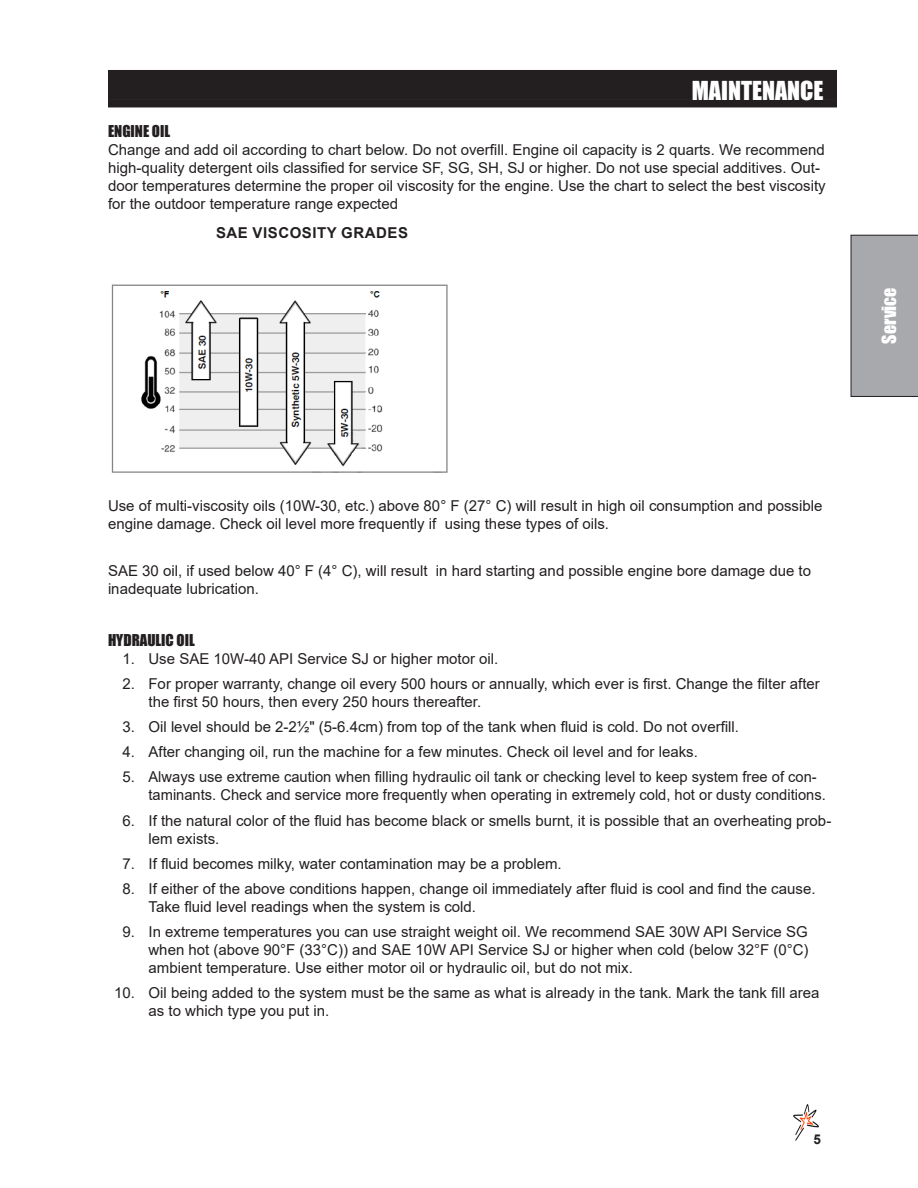
<style>
.page{position:relative;width:918px;height:1188px;background:#fff}
.page>*{position:absolute;margin:0;border:0;box-sizing:border-box;transform-origin:0 0}
.Header_Right{font:24px "Impact";color:#fff}
.t1{font:18px "Impact";color:#fff}
._1__2__3{font:15px/18px "Arial";color:#231f20}
.Body_text{font:15px/18px "Arial";color:#231f20}
.Subhead_1{font:15px "Impact";color:#231f20}
.Subhead_2{font:700 15px "Arial";letter-spacing:.035em;color:#231f20}
.t2{font:700 13.5px "Arial";color:#231f20}
</style>
<div class="page">
<img style="left:793px;top:1104px;width:26px;height:37px">
<div style="left:811px;top:1133px;width:27px;height:8px;background:#fff"></div>
<div style="left:851px;top:235px;width:67px;height:162px;background:#a8a9ad"></div>
<div style="left:108px;top:70px;width:729px;height:30px;background:#231f20"></div>
<div style="left:108px;top:100px;width:729px;height:7px;background:#231f20"></div>
<img style="left:111px;top:284px;width:337px;height:189px">
<p class="Header_Right" style="left:692px;top:72px;width:133px">MAINTENANCE</p>
<p class="Subhead_1" style="left:108px;top:119px;width:64px">ENGINE OIL</p>
<p class="Body_text" style="left:108px;top:141px;width:719px">Change and add oil according to chart below. Do not overfill. Engine oil capacity is 2 quarts. We recommend high-quality detergent oils classified for service SF, SG, SH, SJ or higher. Do not use special additives. Out&shy;door temperatures determine the proper oil viscosity for the engine. Use the chart to select the best viscosity for the outdoor temperature range expected</p>
<p class="Subhead_2" style="left:216px;top:222px;width:194px">SAE VISCOSITY GRADES</p>
<p class="t1" style="left:875px;top:344px;width:58px;rotate:-90deg">Service</p>
<p class="Body_text" style="left:108px;top:497px;width:716px">Use of multi-viscosity oils (10W-30, etc.) above 80° F (27° C) will result in high oil consumption and possible engine damage. Check oil level more frequently if using these types of oils.</p>
<p class="Body_text" style="left:108px;top:562px;width:705px">SAE 30 oil, if used below 40° F (4° C), will result in hard starting and possible engine bore damage due to inadequate lubrication.</p>
<p class="Subhead_1" style="left:108px;top:629px;width:88px">HYDRAULIC OIL</p>
<p class="_1__2__3" style="left:122px;top:650px;width:377px">1. Use SAE 10W-40 API Service SJ or higher motor oil.</p>
<p class="_1__2__3" style="left:148px;top:675px;width:673px;text-indent:-26px">2. For proper warranty, change oil every 500 hours or annually, which ever is first. Change the filter after the first 50 hours, then every 250 hours thereafter.</p>
<p class="_1__2__3" style="left:122px;top:718px;width:618px">3. Oil level should be 2-2½" (5-6.4cm) from top of the tank when fluid is cold. Do not overfill.</p>
<p class="_1__2__3" style="left:122px;top:743px;width:577px">4. After changing oil, run the machine for a few minutes. Check oil level and for leaks.</p>
<p class="_1__2__3" style="left:148px;top:768px;width:679px;text-indent:-26px">5. Always use extreme caution when filling hydraulic oil tank or checking level to keep system free of con&shy;taminants. Check and service more frequently when operating in extremely cold, hot or dusty conditions.</p>
<p class="_1__2__3" style="left:148px;top:811px;width:684px;text-indent:-26px">6. If the natural color of the fluid has become black or smells burnt, it is possible that an overheating prob&shy;lem exists.</p>
<p class="_1__2__3" style="left:122px;top:854px;width:441px">7. If fluid becomes milky, water contamination may be a problem.</p>
<p class="_1__2__3" style="left:148px;top:879px;width:669px;text-indent:-26px">8. If either of the above conditions happen, change oil immediately after fluid is cool and find the cause.<br>Take fluid level readings when the system is cold.</p>
<p class="_1__2__3" style="left:148px;top:922px;width:662px;text-align:justify;text-indent:-26px">9. In extreme temperatures you can use straight weight oil. We recommend SAE 30W API Service SG when hot (above 90°F (33°C)) and SAE 10W API Service SJ or higher when cold (below 32°F (0°C) ambient temperature. Use either motor oil or hydraulic oil, but do not mix.</p>
<p class="_1__2__3" style="left:148px;top:983px;width:673px;text-indent:-34px">10. Oil being added to the system must be the same as what is already in the tank. Mark the tank fill area as to which type you put in.</p>
<p class="t2" style="left:813px;top:1129px;width:9px">5</p>
</div>
